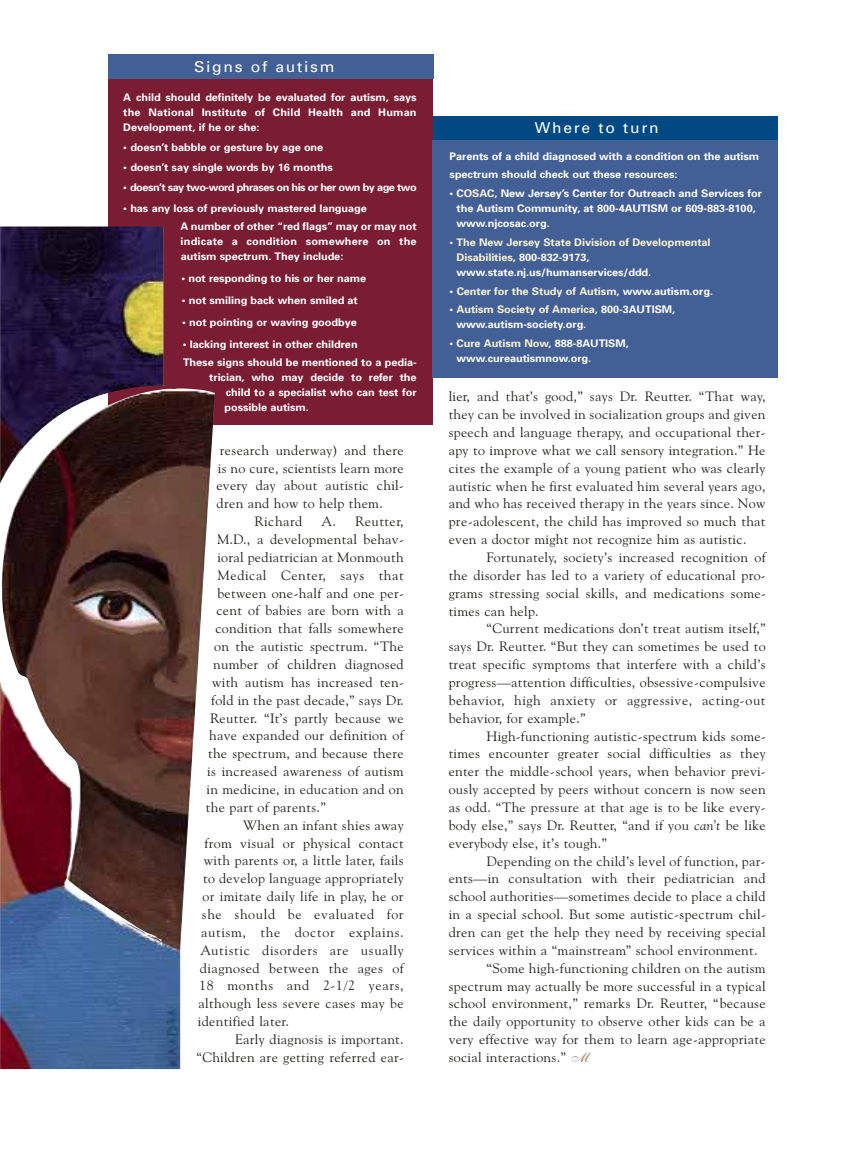
<style>
.page{position:relative;width:851px;height:1161px;background:#fff}
.page>*{position:absolute;margin:0;border:0;box-sizing:border-box;transform-origin:0 0}
.t1{font:15px "Univers";letter-spacing:.11em;color:#fff;scale:1.04 1}
.t2{font:13.65px/17.9px "Goudy Old Style BT";letter-spacing:.02em;color:#20231e;text-align:justify;scale:1.04 1}
.t3{font:13.65px "Goudy Old Style BT";letter-spacing:.045em;color:#20231e;scale:1.04 1}
.t4{font:13.65px "Goudy Old Style BT";letter-spacing:.04em;color:#20231e;scale:1.04 1}
.t5{font:700 10.5px/15px "Univers";letter-spacing:-.005em;color:#fff;scale:1.04 1}
.t6{font:700 10.5px/15px "Univers";letter-spacing:-.005em;color:#faf4d5;scale:1.04 1}
.t7{font:700 10.5px/15px "Univers";letter-spacing:.015em;color:#fff;scale:1.04 1}
.t8{font:700 10.5px "Univers";letter-spacing:-.045em;color:#fff;scale:1.04 1}
.s1{color:#faf4d5}
.s2{color:#fff}
.s3{font-style:italic}
.s4{font-family:"Shelley Allegro BT";color:#876849}
</style>
<div class="page">
<div style="left:431px;top:117px;width:346px;height:25px;background:#004983"></div>
<div style="left:108px;top:79px;width:325px;height:345px;background:#7a1c32"></div>
<div style="left:108px;top:55px;width:325px;height:24px;background:#436096"></div>
<img style="left:1px;top:227px;width:214px;height:842px">
<div style="left:432px;top:140px;width:345px;height:238px;background:#436096"></div>
<p class="t1" style="left:194px;top:61px;width:136px">Signs of autism</p>
<p class="t5" style="left:123px;top:90px;width:283px;text-align:justify">A child should definitely be evaluated for autism, says the National Institute of Child Health and Human Development, if he or she:</p>
<p class="t5" style="left:123px;top:141px;width:194px">• doesn’t babble or gesture by age one</p>
<p class="t5" style="left:123px;top:161px;width:203px">• doesn’t say single words by 16 months</p>
<p class="t8" style="left:123px;top:184px;width:283px">• doesn’t say two-word phrases on his or her own by age two</p>
<p class="t5" style="left:180px;top:199px;width:229px;line-height:18.8px;text-indent:-57px">• has any loss of previously mastered language<br>A number of other “red flags” may or may not</p>
<p class="t7" style="left:181px;top:235px;width:228px">indicate a condition somewhere on the autism spectrum. They include:</p>
<p class="t5" style="left:181px;top:272px;width:179px">• not responding to his or her name</p>
<p class="t5" style="left:182px;top:294px;width:171px">• not smiling back when smiled at</p>
<p class="t5" style="left:182px;top:315px;width:169px">• not pointing or waving goodbye</p>
<p class="t5" style="left:183px;top:335px;width:226px;line-height:18.8px">• lacking interest in other children<br>These signs should be mentioned to a pedia-</p>
<p class="t5" style="left:224px;top:371px;width:186px;text-align:justify;text-indent:-15px">trician, who may decide to refer the child to a specialist who can test for possible autism.</p>
<p class="t2" style="left:220px;top:442px;width:178px">research underway) and there</p>
<p class="t2" style="left:218px;top:460px;width:180px">is no cure, scientists learn more</p>
<p class="t2" style="left:216px;top:478px;width:182px">every day about autistic chil-</p>
<p class="t2" style="left:216px;top:496px;width:161px">dren and how to help them.</p>
<p class="t2" style="left:255px;top:513px;width:47px">Richard</p>
<p class="t2" style="left:321px;top:513px;width:81px">A. Reutter,</p>
<p class="t2" style="left:217px;top:531px;width:181px">M.D., a developmental behav-</p>
<p class="t2" style="left:217px;top:549px;width:181px">ioral pediatrician at Monmouth</p>
<p class="t4" style="left:217px;top:569px;width:180px">Medical Center, says that</p>
<p class="t2" style="left:217px;top:585px;width:181px">between one-half and one per-</p>
<p class="t2" style="left:216px;top:603px;width:182px">cent of babies are born with a</p>
<p class="t2" style="left:215px;top:621px;width:183px">condition that falls somewhere</p>
<p class="t2" style="left:214px;top:638px;width:184px">on the autistic spectrum. “The</p>
<p class="t2" style="left:213px;top:656px;width:185px">number of children diagnosed</p>
<p class="t2" style="left:212px;top:674px;width:186px">with autism has increased ten-</p>
<p class="t2" style="left:211px;top:692px;width:187px">fold in the past decade,” says Dr.</p>
<p class="t2" style="left:210px;top:710px;width:188px">Reutter. “It’s partly because we</p>
<p class="t2" style="left:209px;top:728px;width:188px">have expanded our definition of</p>
<p class="t2" style="left:208px;top:746px;width:189px">the spectrum, and because there</p>
<p class="t2" style="left:207px;top:763px;width:190px">is increased awareness of autism</p>
<p class="t2" style="left:207px;top:781px;width:191px">in medicine, in education and on</p>
<p class="t2" style="left:206px;top:799px;width:117px">the part of parents.”</p>
<p class="t2" style="left:243px;top:817px;width:156px">When an infant shies away</p>
<p class="t2" style="left:205px;top:835px;width:193px">from visual or physical contact</p>
<p class="t2" style="left:204px;top:853px;width:193px">with parents or, a little later, fails</p>
<p class="t2" style="left:203px;top:871px;width:194px">to develop language appropriately</p>
<p class="t2" style="left:202px;top:888px;width:195px">or imitate daily life in play, he or</p>
<p class="t3" style="left:202px;top:909px;width:195px">she should be evaluated for</p>
<p class="t3" style="left:201px;top:927px;width:196px">autism, the doctor explains.</p>
<p class="t3" style="left:200px;top:945px;width:197px">Autistic disorders are usually</p>
<p class="t2" style="left:200px;top:960px;width:197px">diagnosed between the ages of</p>
<p class="t3" style="left:199px;top:980px;width:198px">18 months and 2-1/2 years,</p>
<p class="t2" style="left:198px;top:996px;width:199px">although less severe cases may be</p>
<p class="t2" style="left:198px;top:1013px;width:89px">identified later.</p>
<p class="t2" style="left:235px;top:1031px;width:164px">Early diagnosis is important.</p>
<p class="t2" style="left:196px;top:1049px;width:201px">“Children are getting referred ear-</p>
<p class="t1" style="left:534px;top:122px;width:121px">Where to turn</p>
<p class="t5" style="left:449px;top:148px;width:299px;line-height:18px">Parents of a child diagnosed with a condition on the autism spectrum should check out these resources:</p>
<p class="t5" style="left:456px;top:187px;width:295px;text-indent:-7px"><span class="s1">• COSAC,</span> New Jersey’s Center for Outreach and Services for the Autism Community, at 800-4AUTISM or 609-883-8100, www.njcosac.org.</p>
<p class="t6" style="left:456px;top:236px;width:246px;text-indent:-7px">• The New Jersey State Division of Developmental<br>Disabilities, <span class="s2">800-832-9173, www.state.nj.us/humanservices/ddd.</span></p>
<p class="t6" style="left:449px;top:284px;width:255px">• Center for the Study of Autism, <span class="s2">www.autism.org.</span></p>
<p class="t5" style="left:456px;top:303px;width:212px;text-indent:-7px"><span class="s1">• Autism Society of America,</span> 800-3AUTISM, www.autism-society.org.</p>
<p class="t5" style="left:456px;top:337px;width:167px;text-indent:-7px"><span class="s1">• Cure Autism Now,</span> 888-8AUTISM, www.cureautismnow.org.</p>
<p class="t2" style="left:448px;top:389px;width:306px">lier, and that’s good,” says Dr. Reutter. “That way, they can be involved in socialization groups and given speech and language therapy, and occupational ther&shy;apy to improve what we call sensory integration.” He cites the example of a young patient who was clearly autistic when he first evaluated him several years ago, and who has received therapy in the years since. Now pre-adolescent, the child has improved so much that even a doctor might not recognize him as autistic.</p>
<p class="t2" style="left:448px;top:549px;width:306px;text-indent:38px">Fortunately, society’s increased recognition of the disorder has led to a variety of educational pro&shy;grams stressing social skills, and medications some&shy;times can help.</p>
<p class="t2" style="left:448px;top:621px;width:306px;text-indent:38px">“Current medications don’t treat autism itself,” says Dr. Reutter. “But they can sometimes be used to treat specific symptoms that interfere with a child’s progress—attention difficulties, obsessive-compulsive behavior, high anxiety or aggressive, acting-out behavior, for example.”</p>
<p class="t2" style="left:448px;top:728px;width:306px;text-indent:38px">High-functioning autistic-spectrum kids some&shy;times encounter greater social difficulties as they enter the middle-school years, when behavior previ&shy;ously accepted by peers without concern is now seen as odd. “The pressure at that age is to be like every&shy;body else,” says Dr. Reutter, “and if you <span class="s3">can’t</span> be like everybody else, it’s tough.”</p>
<p class="t2" style="left:486px;top:853px;width:270px">Depending on the child’s level of function, par-</p>
<p class="t2" style="left:448px;top:871px;width:306px">ents—in consultation with their pediatrician and</p>
<p class="t2" style="left:448px;top:889px;width:306px">school authorities—sometimes decide to place a child</p>
<p class="t2" style="left:448px;top:906px;width:306px">in a special school. But some autistic-spectrum chil-</p>
<p class="t2" style="left:448px;top:924px;width:306px">dren can get the help they need by receiving special</p>
<p class="t2" style="left:448px;top:942px;width:298px">services within a “mainstream” school environment.</p>
<p class="t2" style="left:486px;top:960px;width:270px">“Some high-functioning children on the autism</p>
<p class="t2" style="left:448px;top:978px;width:306px">spectrum may actually be more successful in a typical</p>
<p class="t2" style="left:448px;top:996px;width:306px">school environment,” remarks Dr. Reutter, “because</p>
<p class="t2" style="left:448px;top:1014px;width:306px">the daily opportunity to observe other kids can be a</p>
<p class="t2" style="left:448px;top:1031px;width:306px">very effective way for them to learn age-appropriate</p>
<p class="t2" style="left:448px;top:1049px;width:136px">social interactions.” <span class="s4">M</span></p>
</div>
